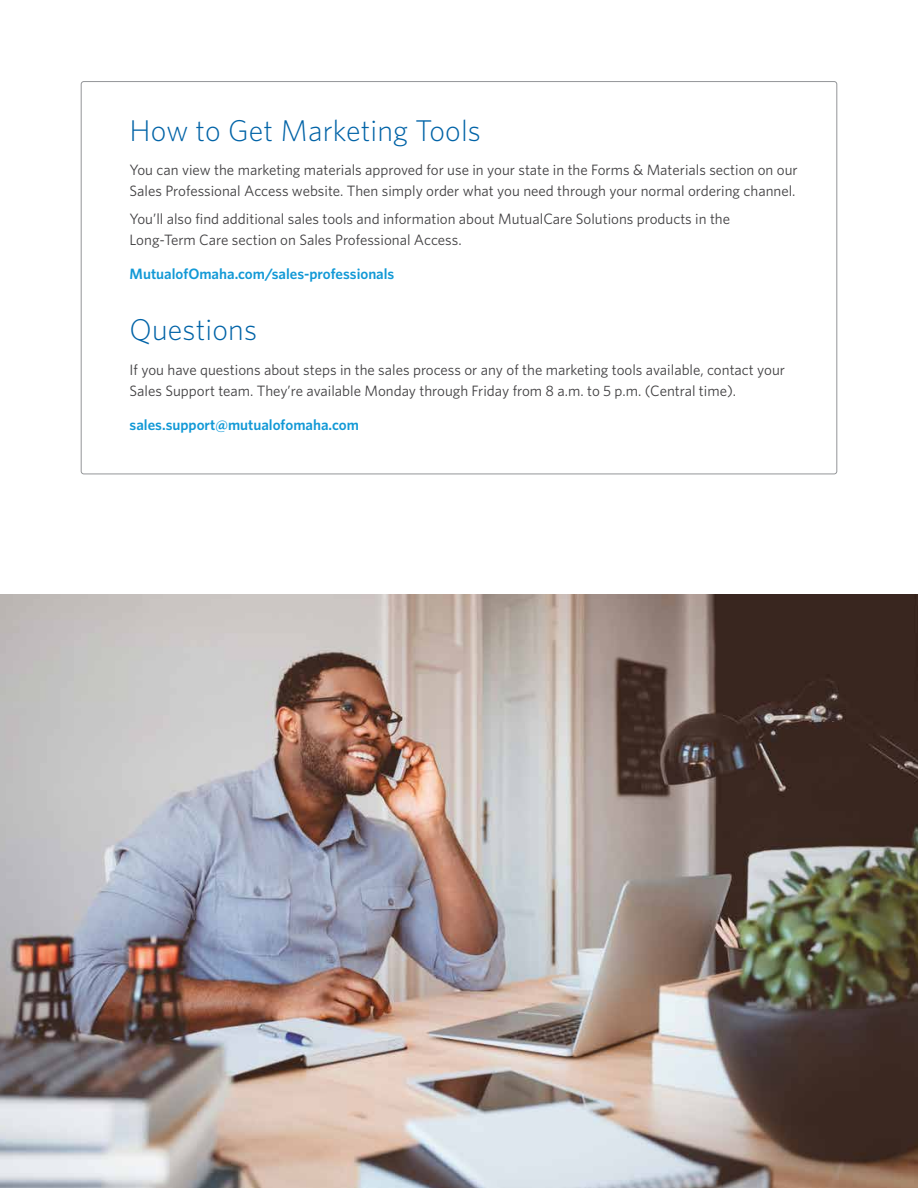
<style>
.page{position:relative;width:918px;height:1188px;background:#fff}
.page>*{position:absolute;margin:0;border:0;box-sizing:border-box;transform-origin:0 0}
.t1{font:300 30px "Whitney";letter-spacing:.005em;color:#0063a7}
.t2{font:15px/21px "Whitney";color:#414042}
.t3{font:600 15px "Whitney";color:#1299d6}
</style>
<div class="page">
<img style="left:0;top:594px;width:918px;height:594px">
<h1 class="t1" style="left:130px;top:110px;width:353px">How to Get Marketing Tools</h1>
<p class="t2" style="left:130px;top:159px;width:670px">You can view the marketing materials approved for use in your state in the Forms &amp; Materials section on our<br>Sales Professional Access website. Then simply order what you need through your normal ordering channel.</p>
<p class="t2" style="left:130px;top:208px;width:602px">You’ll also find additional sales tools and information about MutualCare Solutions products in the<br>Long-Term Care section on Sales Professional Access.</p>
<p class="t3" style="left:130px;top:264px;width:266px">MutualofOmaha.com/sales-professionals</p>
<h1 class="t1" style="left:130px;top:310px;width:129px">Questions</h1>
<p class="t2" style="left:130px;top:358px;width:657px">If you have questions about steps in the sales process or any of the marketing tools available, contact your<br>Sales Support team. They’re available Monday through Friday from 8 a.m. to 5 p.m. (Central time).</p>
<p class="t3" style="left:130px;top:415px;width:231px">sales.support@mutualofomaha.com</p>
</div>
